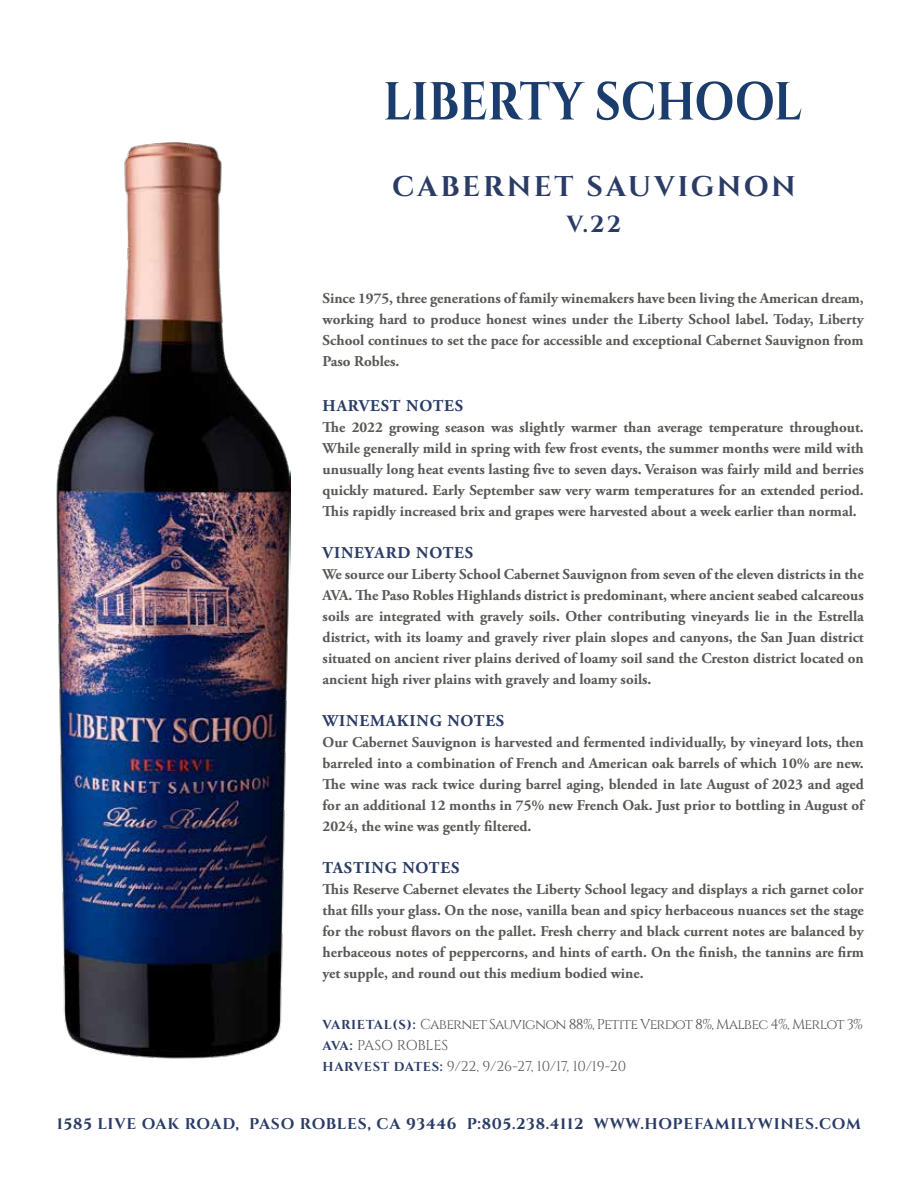
<style>
.page{position:relative;width:918px;height:1188px;background:#fff}
.page>*{position:absolute;margin:0;border:0;box-sizing:border-box;transform-origin:0 0}
.t1{font:700 28.5px "Cinzel";letter-spacing:.095em;color:#2a3b66}
.t2{font:700 23.25px "Cinzel";color:#2a3b66}
.t3{font:700 16.5px "Adobe Garamond Pro";letter-spacing:.05em;color:#2a3b66}
.t4{font:700 15.6px "Cinzel";letter-spacing:.05em;color:#2a3b66}
.t5{font:700 15px/21px "Adobe Garamond Pro";color:#585955;text-align:justify}
.t6{font:14.25px/20.7px "Cinzel";letter-spacing:-.05em;color:#585955}
.s1{font-weight:700;font-size:12.9px;color:#2a3b66}
</style>
<div class="page">
<svg style="left:385px;top:81px;width:200px;height:38px"></svg>
<svg style="left:597px;top:81px;width:204px;height:39px"></svg>
<img style="left:56px;top:142px;width:234px;height:917px">
<h1 class="t1" style="left:392px;top:169px;width:405px">CABERNET SAUVIGNON</h1>
<h2 class="t2" style="left:566px;top:210px;width:56px">V.22</h2>
<p class="t5" style="left:323px;top:288px;width:543px">Since 1975, three generations of family winemakers have been living the American dream, working hard to produce honest wines under the Liberty School label. Today, Liberty School continues to set the pace for accessible and exceptional Cabernet Sauvignon from Paso Robles.</p>
<p class="t3" style="left:323px;top:396px;width:142px">HARVEST NOTES</p>
<p class="t5" style="left:323px;top:417px;width:543px">The 2022 growing season was slightly warmer than average temperature throughout.<br>While generally mild in spring with few frost events, the summer months were mild with unusually long heat events lasting five to seven days. Veraison was fairly mild and berries quickly matured. Early September saw very warm temperatures for an extended period.<br>This rapidly increased brix and grapes were harvested about a week earlier than normal.</p>
<p class="t3" style="left:323px;top:543px;width:152px">VINEYARD NOTES</p>
<p class="t5" style="left:323px;top:564px;width:543px">We source our Liberty School Cabernet Sauvignon from seven of the eleven districts in the AVA. The Paso Robles Highlands district is predominant, where ancient seabed calcareous soils are integrated with gravely soils. Other contributing vineyards lie in the Estrella district, with its loamy and gravely river plain slopes and canyons, the San Juan district situated on ancient river plains derived of loamy soil sand the Creston district located on ancient high river plains with gravely and loamy soils.</p>
<p class="t3" style="left:323px;top:711px;width:183px">WINEMAKING NOTES</p>
<p class="t5" style="left:323px;top:732px;width:543px">Our Cabernet Sauvignon is harvested and fermented individually, by vineyard lots, then barreled into a combination of French and American oak barrels of which 10% are new.<br>The wine was rack twice during barrel aging, blended in late August of 2023 and aged for an additional 12 months in 75% new French Oak. Just prior to bottling in August of 2024, the wine was gently filtered.</p>
<p class="t3" style="left:323px;top:858px;width:138px">TASTING NOTES</p>
<p class="t5" style="left:323px;top:879px;width:543px">This Reserve Cabernet elevates the Liberty School legacy and displays a rich garnet color that fills your glass. On the nose, vanilla bean and spicy herbaceous nuances set the stage for the robust flavors on the pallet. Fresh cherry and black current notes are balanced by herbaceous notes of peppercorns, and hints of earth. On the finish, the tannins are firm yet supple, and round out this medium bodied wine.</p>
<p class="t6" style="left:323px;top:1015px;width:542px"><span class="s1">VARIETAL(S):</span> Cabernet Sauvignon 88%, Petite Verdot 8%, Malbec 4%, Merlot 3%<br><span class="s1">AVA:</span> PASO ROBLES<br><span class="s1">HARVEST DATES:</span> 9/22, 9/26-27, 10/17, 10/19-20</p>
<p class="t4" style="left:57px;top:1114px;width:806px">1585 LIVE OAK ROAD, PASO ROBLES, CA 93446 P:805.238.4112 WWW.HOPEFAMILYWINES.COM</p>
</div>
